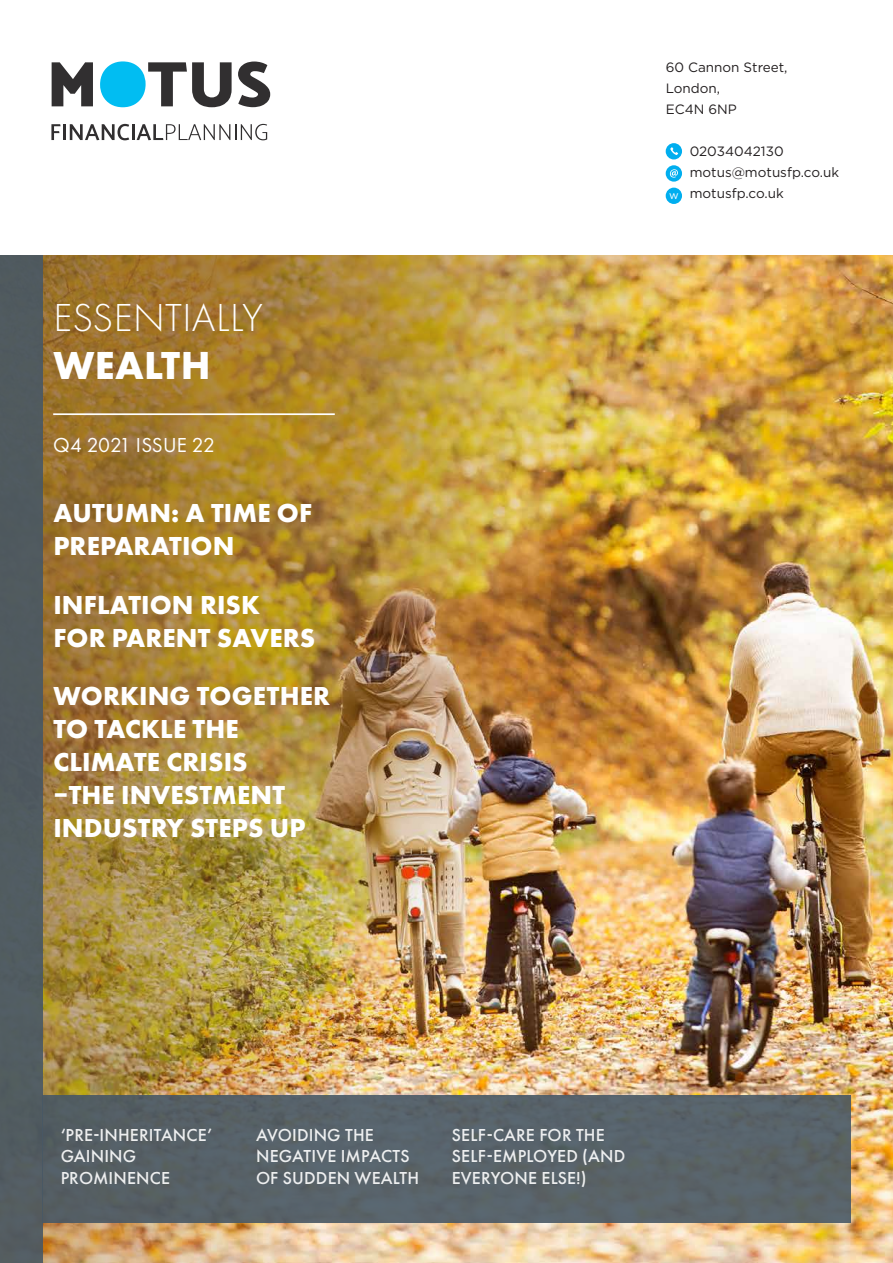
<style>
.page{position:relative;width:893px;height:1263px;background:#fff}
.page>*{position:absolute;margin:0;border:0;box-sizing:border-box;transform-origin:0 0}
.t1{font:300 40.5px "Futura PT";letter-spacing:.01em;color:#fff}
.t2{font:700 40.5px "Futura PT";letter-spacing:.01em;color:#fff}
.t3{font:700 27px/33px "Futura PT";letter-spacing:.005em;color:#fff}
.t4{font:21px "Futura PT";color:#fff}
.t5{font:500 18px/21.6px "Futura PT";letter-spacing:.01em;color:#fff}
.t6{font:13.5px/21px "Gotham";color:#231f20}
.s1{font-size:11.1px;color:#fff}
</style>
<div class="page">
<img style="left:836px;top:255px;width:57px;height:1008px">
<img style="left:43px;top:255px;width:793px;height:1008px">
<div style="left:0;top:255px;width:43px;height:1008px;background:#505a5f"></div>
<div style="left:43px;top:1095px;width:595px;height:127px;background:#576268"></div>
<div style="left:638px;top:1095px;width:212px;height:127px;background:#596369"></div>
<hr style="left:53px;top:413px;width:282px;height:2px;background:#fff">
<svg style="left:52px;top:62px;width:41px;height:44px"></svg>
<svg style="left:100px;top:61px;width:132px;height:46px"></svg>
<svg style="left:238px;top:62px;width:32px;height:45px"></svg>
<svg style="left:51px;top:124px;width:10px;height:16px"></svg>
<hr style="left:63px;top:124px;width:3px;height:16px;background:#312f30">
<svg style="left:70px;top:124px;width:197px;height:16px"></svg>
<div style="left:666px;top:188px;width:16px;height:16px;background:#00aeef;border-radius:50%"></div>
<div style="left:666px;top:165px;width:16px;height:17px;background:#00aeef;border-radius:50%"></div>
<svg style="left:670px;top:169px;width:8px;height:9px"></svg>
<div style="left:666px;top:143px;width:16px;height:16px;background:#00aeef;border-radius:50%"></div>
<svg style="left:670px;top:147px;width:8px;height:8px"></svg>
<h1 class="t1" style="left:53px;top:294px;width:211px">ESSENTIALLY</h1>
<h1 class="t2" style="left:53px;top:340px;width:159px">WEALTH</h1>
<p class="t4" style="left:53px;top:432px;width:163px">Q4 2021 ISSUE 22</p>
<p class="t3" style="left:53px;top:496px;width:260px">AUTUMN: A TIME OF<br>PREPARATION</p>
<p class="t3" style="left:53px;top:588px;width:263px">INFLATION RISK<br>FOR PARENT SAVERS</p>
<p class="t3" style="left:53px;top:679px;width:278px">WORKING TOGETHER<br>TO TACKLE THE<br>CLIMATE CRISIS<br>–THE INVESTMENT<br>INDUSTRY STEPS UP</p>
<p class="t6" style="left:666px;top:57px;width:123px">60 Cannon Street,<br>London,<br>EC4N 6NP</p>
<p class="t6" style="left:690px;top:141px;width:96px">02034042130</p>
<p class="t6" style="left:690px;top:162px;width:151px">motus@motusfp.co.uk</p>
<p class="t6" style="left:669px;top:183px;width:116px"><span class="s1">w</span> motusfp.co.uk</p>
<p class="t5" style="left:60px;top:1124px;width:153px">‘PRE-INHERITANCE’<br>GAINING<br>PROMINENCE</p>
<p class="t5" style="left:256px;top:1124px;width:165px">AVOIDING THE<br>NEGATIVE IMPACTS<br>OF SUDDEN WEALTH</p>
<p class="t5" style="left:452px;top:1124px;width:175px">SELF-CARE FOR THE<br>SELF-EMPLOYED (AND<br>EVERYONE ELSE!)</p>
</div>
